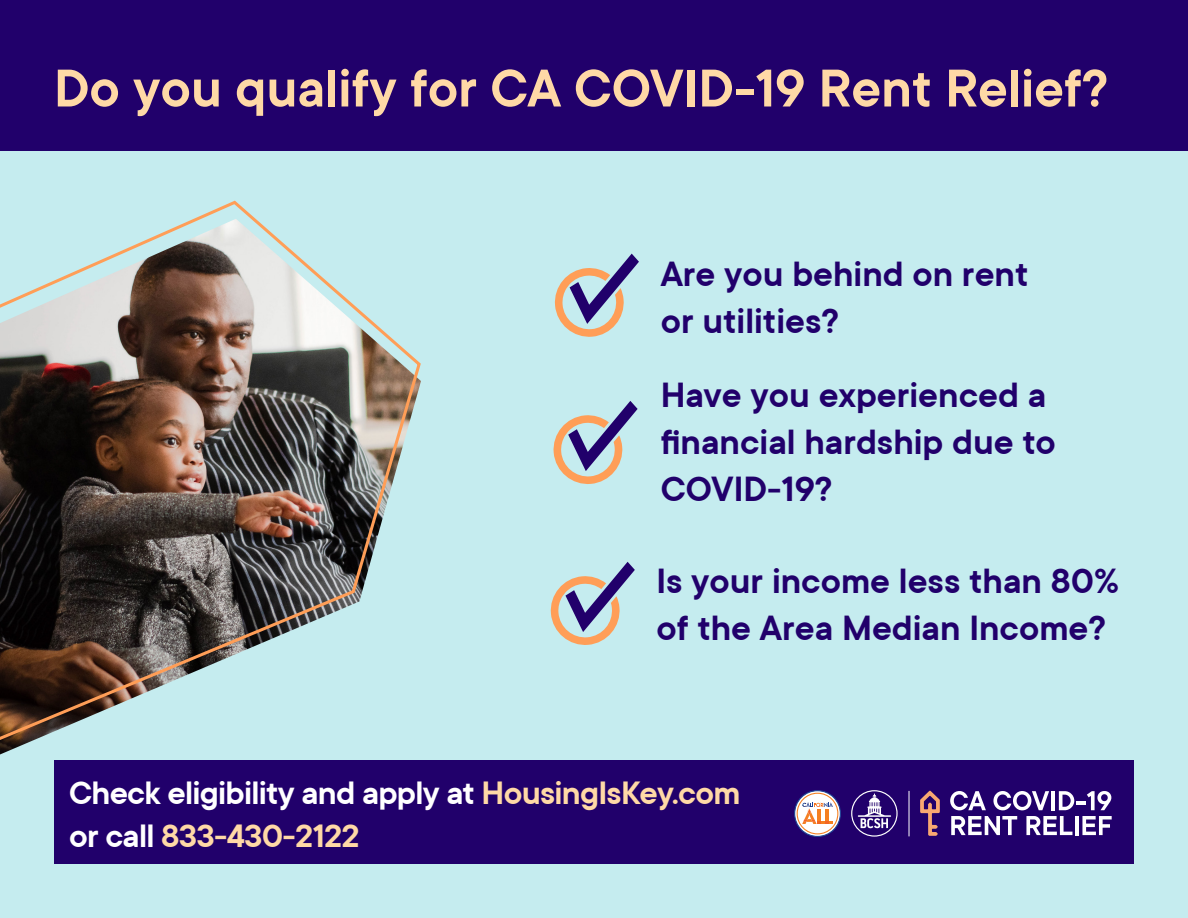
<style>
.page{position:relative;width:1188px;height:918px;background:#c5ecef}
.page>*{position:absolute;margin:0;border:0;box-sizing:border-box;transform-origin:0 0}
.t1{font:600 58.5px "TT Commons";color:#ffd9a6}
.t2{font:600 39px/46.8px "TT Commons";color:#21006b}
.t3{font:600 36px "TT Commons";letter-spacing:-.02em;color:#fff}
.t4{font:600 36px "TT Commons";letter-spacing:-.02em;color:#ffd9a6}
.s1{color:#ffd9a6}
.s2{color:#fff}
</style>
<div class="page">
<div style="left:0;top:0;width:1188px;height:150px;background:#21006b"></div>
<svg style="left:554px;top:254px;width:85px;height:83px"></svg>
<img style="left:0;top:200px;width:421px;height:555px">
<svg style="left:553px;top:401px;width:85px;height:83px"></svg>
<svg style="left:550px;top:562px;width:85px;height:83px"></svg>
<div style="left:54px;top:760px;width:1080px;height:104px;background:#21006b"></div>
<hr style="left:909px;top:791px;width:1px;height:45px;background:#fff">
<svg style="left:794px;top:790px;width:47px;height:47px"></svg>
<svg style="left:920px;top:791px;width:20px;height:45px"></svg>
<svg style="left:950px;top:791px;width:36px;height:19px"></svg>
<svg style="left:993px;top:791px;width:56px;height:19px"></svg>
<hr style="left:1051px;top:791px;width:4px;height:19px;background:#fff">
<svg style="left:1059px;top:791px;width:52px;height:19px"></svg>
<svg style="left:951px;top:816px;width:66px;height:19px"></svg>
<svg style="left:1026px;top:816px;width:46px;height:19px"></svg>
<hr style="left:1075px;top:816px;width:4px;height:19px;background:#fff">
<svg style="left:1082px;top:816px;width:30px;height:19px"></svg>
<div style="left:851px;top:790px;width:47px;height:47px;border:1px solid #fff;border-radius:50%"></div>
<svg style="left:858px;top:794px;width:33px;height:34px"></svg>
<p class="t1" style="left:54px;top:51px;width:1056px">Do you qualify for CA COVID-19 Rent Relief?</p>
<p class="t2" style="left:661px;top:250px;width:369px">Are you behind on rent</p>
<p class="t2" style="left:661px;top:296px;width:180px">or utilities?</p>
<p class="t2" style="left:661px;top:371px;width:397px">Have you experienced a financial hardship due to<br>COVID-19?</p>
<p class="t2" style="left:656px;top:556px;width:464px">Is your income less than 80%</p>
<p class="t2" style="left:656px;top:603px;width:451px">of the Area Median Income?</p>
<p class="t3" style="left:69px;top:769px;width:673px">Check eligibility and apply at <span class="s1">HousingIsKey.com</span></p>
<p class="t4" style="left:69px;top:813px;width:292px"><span class="s2">or call</span> 833-430-2122</p>
</div>
